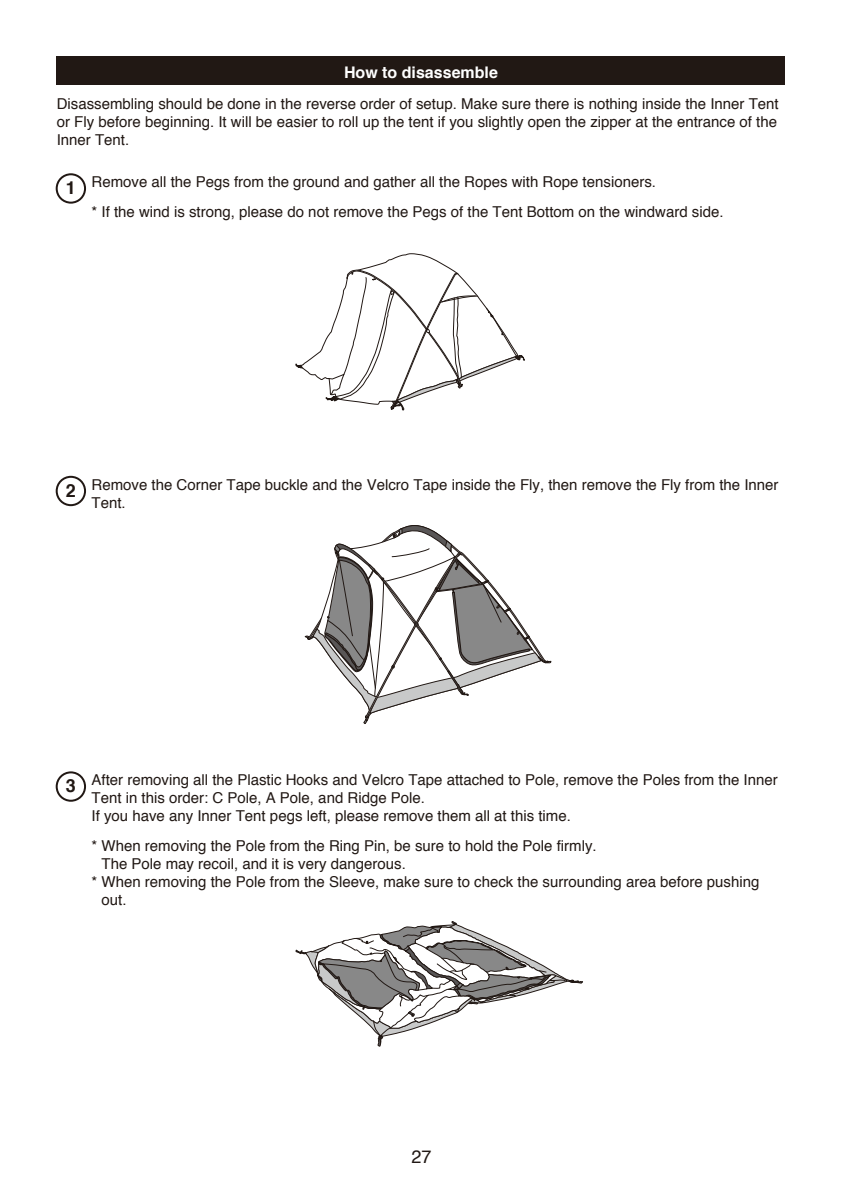
<style>
.page{position:relative;width:842px;height:1191px;background:#fff}
.page>*{position:absolute;margin:0;border:0;box-sizing:border-box;transform-origin:0 0}
.t1{font:700 18px "Helvetica";color:#211814}
.t2{font:18px "Helvetica";color:#211814}
.t3{font:700 16px "Helvetica";color:#fff}
.t4{font:15px/18px "Helvetica";color:#211814}
</style>
<div class="page">
<svg style="left:295px;top:253px;width:230px;height:158px"></svg>
<svg style="left:305px;top:525px;width:246px;height:199px"></svg>
<svg style="left:295px;top:921px;width:288px;height:126px"></svg>
<div style="left:57px;top:57px;width:728px;height:28px;background:#211814"></div>
<div style="left:56px;top:173px;width:30px;height:31px;border:2px solid #211814;border-radius:50%"></div>
<div style="left:56px;top:771px;width:30px;height:30px;border:2px solid #211814;border-radius:50%"></div>
<div style="left:56px;top:476px;width:30px;height:30px;border:2px solid #211814;border-radius:50%"></div>
<p class="t3" style="left:344px;top:59px;width:155px">How to disassemble</p>
<p class="t4" style="left:57px;top:95px;width:724px;text-align:justify">Disassembling should be done in the reverse order of setup. Make sure there is nothing inside the Inner Tent or Fly before beginning. It will be easier to roll up the tent if you slightly open the zipper at the entrance of the Inner Tent.</p>
<p class="t4" style="left:92px;top:167px;width:633px;line-height:30px">Remove all the Pegs from the ground and gather all the Ropes with Rope tensioners.<br>* If the wind is strong, please do not remove the Pegs of the Tent Bottom on the windward side.</p>
<p class="t1" style="left:66px;top:173px;width:12px">1</p>
<p class="t1" style="left:66px;top:476px;width:12px">2</p>
<p class="t4" style="left:92px;top:476px;width:688px">Remove the Corner Tape buckle and the Velcro Tape inside the Fly, then remove the Fly from the Inner<br>Tent.</p>
<p class="t1" style="left:66px;top:771px;width:12px">3</p>
<p class="t4" style="left:92px;top:771px;width:688px">After removing all the Plastic Hooks and Velcro Tape attached to Pole, remove the Poles from the Inner<br>Tent in this order: C Pole, A Pole, and Ridge Pole.<br>If you have any Inner Tent pegs left, please remove them all at this time.</p>
<p class="t4" style="left:92px;top:837px;width:507px">* When removing the Pole from the Ring Pin, be sure to hold the Pole firmly.</p>
<p class="t4" style="left:102px;top:855px;width:306px">The Pole may recoil, and it is very dangerous.</p>
<p class="t4" style="left:92px;top:873px;width:669px">* When removing the Pole from the Sleeve, make sure to check the surrounding area before pushing</p>
<p class="t4" style="left:102px;top:891px;width:27px">out.</p>
<p class="t2" style="left:411px;top:1142px;width:22px">27</p>
</div>
